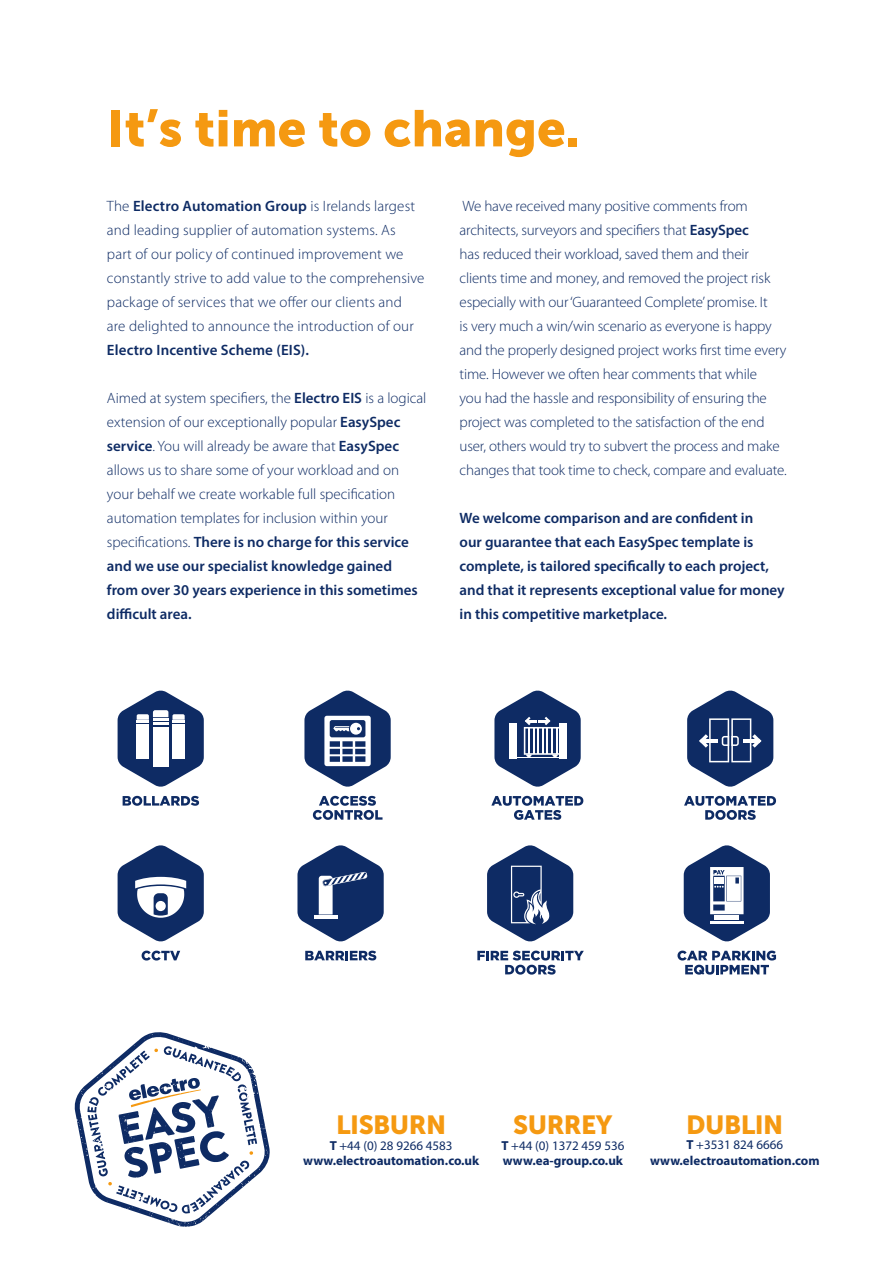
<style>
.page{position:relative;width:893px;height:1263px;background:#fff}
.page>*{position:absolute;margin:0;border:0;box-sizing:border-box;transform-origin:0 0}
.t1{font:51px "Museo Sans 900";color:#f59911}
.t2{font:26.1px "Museo Sans 900";letter-spacing:-.02em;color:#f59911}
.t3{font:300 15px/24px "Myriad Pro";letter-spacing:-.01em;color:#0e2b64}
.t4{font:300 15px/24px "Myriad Pro";letter-spacing:.01em;color:#0e2b64}
.t5{font:600 15px/24px "Myriad Pro";color:#0e2b64}
.t6{font:700 13.05px/15.6px "Myriad Pro";color:#0e2b64;text-align:center}
.s1{font-weight:600}
.s2{font-weight:400}
</style>
<div class="page">
<svg style="left:118px;top:690px;width:86px;height:97px"></svg>
<svg style="left:123px;top:796px;width:76px;height:10px"></svg>
<svg style="left:313px;top:796px;width:69px;height:24px"></svg>
<svg style="left:304px;top:690px;width:87px;height:97px"></svg>
<svg style="left:491px;top:796px;width:92px;height:24px"></svg>
<svg style="left:494px;top:690px;width:87px;height:97px"></svg>
<svg style="left:684px;top:796px;width:92px;height:24px"></svg>
<svg style="left:687px;top:690px;width:86px;height:97px"></svg>
<svg style="left:142px;top:950px;width:38px;height:10px"></svg>
<svg style="left:118px;top:845px;width:86px;height:97px"></svg>
<svg style="left:305px;top:951px;width:71px;height:9px"></svg>
<svg style="left:297px;top:845px;width:87px;height:97px"></svg>
<svg style="left:477px;top:950px;width:107px;height:24px"></svg>
<svg style="left:487px;top:845px;width:86px;height:97px"></svg>
<svg style="left:677px;top:950px;width:99px;height:25px"></svg>
<svg style="left:684px;top:845px;width:86px;height:97px"></svg>
<svg style="left:74px;top:1032px;width:196px;height:195px"></svg>
<h1 class="t1" style="left:107px;top:100px;width:475px">It’s time to change.</h1>
<p class="t4" style="left:107px;top:194px;width:319px">The <span class="s1">Electro Automation Group</span> is Irelands largest and leading supplier of automation systems. As<br>part of our policy of continued improvement we constantly strive to add value to the comprehensive package of services that we offer our clients and<br>are delighted to announce the introduction of our</p>
<p class="t5" style="left:107px;top:337px;width:204px">Electro Incentive Scheme (EIS).</p>
<p class="t3" style="left:107px;top:386px;width:321px">Aimed at system specifiers, the <span class="s1">Electro EIS</span> is a logical extension of our exceptionally popular <span class="s1">EasySpec service</span>. You will already be aware that <span class="s1">EasySpec </span>allows us to share some of your workload and on your behalf we create workable full specification automation templates for inclusion within your specifications. <span class="s1">There is no charge for this service and we use our specialist knowledge gained from over 30 years experience in this sometimes difficult area.</span></p>
<p class="t3" style="left:460px;top:194px;width:329px">We have received many positive comments from architects, surveyors and specifiers that <span class="s1">EasySpec<br></span>has reduced their workload, saved them and their clients time and money, and removed the project risk especially with our ‘Guaranteed Complete’ promise. It<br>is very much a win/win scenario as everyone is happy and the properly designed project works first time every time. However we often hear comments that while<br>you had the hassle and responsibility of ensuring the project was completed to the satisfaction of the end user, others would try to subvert the process and make changes that took time to check, compare and evaluate.</p>
<p class="t5" style="left:460px;top:505px;width:327px">We welcome comparison and are confident in<br>our guarantee that each EasySpec template is complete, is tailored specifically to each project, and that it represents exceptional value for money in this competitive marketplace.</p>
<h2 class="t2" style="left:336px;top:1110px;width:112px">LISBURN</h2>
<p class="t6" style="left:303px;top:1137px;width:177px">T <span class="s2">+44 (0) 28 9266 4583 </span>www.electroautomation.co.uk</p>
<h2 class="t2" style="left:513px;top:1110px;width:101px">SURREY</h2>
<p class="t6" style="left:501px;top:1137px;width:124px;text-align:left">T <span class="s2">+44 (0) 1372 459 536 </span>www.ea-group.co.uk</p>
<h2 class="t2" style="left:686px;top:1110px;width:99px">DUBLIN</h2>
<p class="t6" style="left:650px;top:1137px;width:171px">T <span class="s2">+3531 824 6666 </span>www.electroautomation.com</p>
</div>
